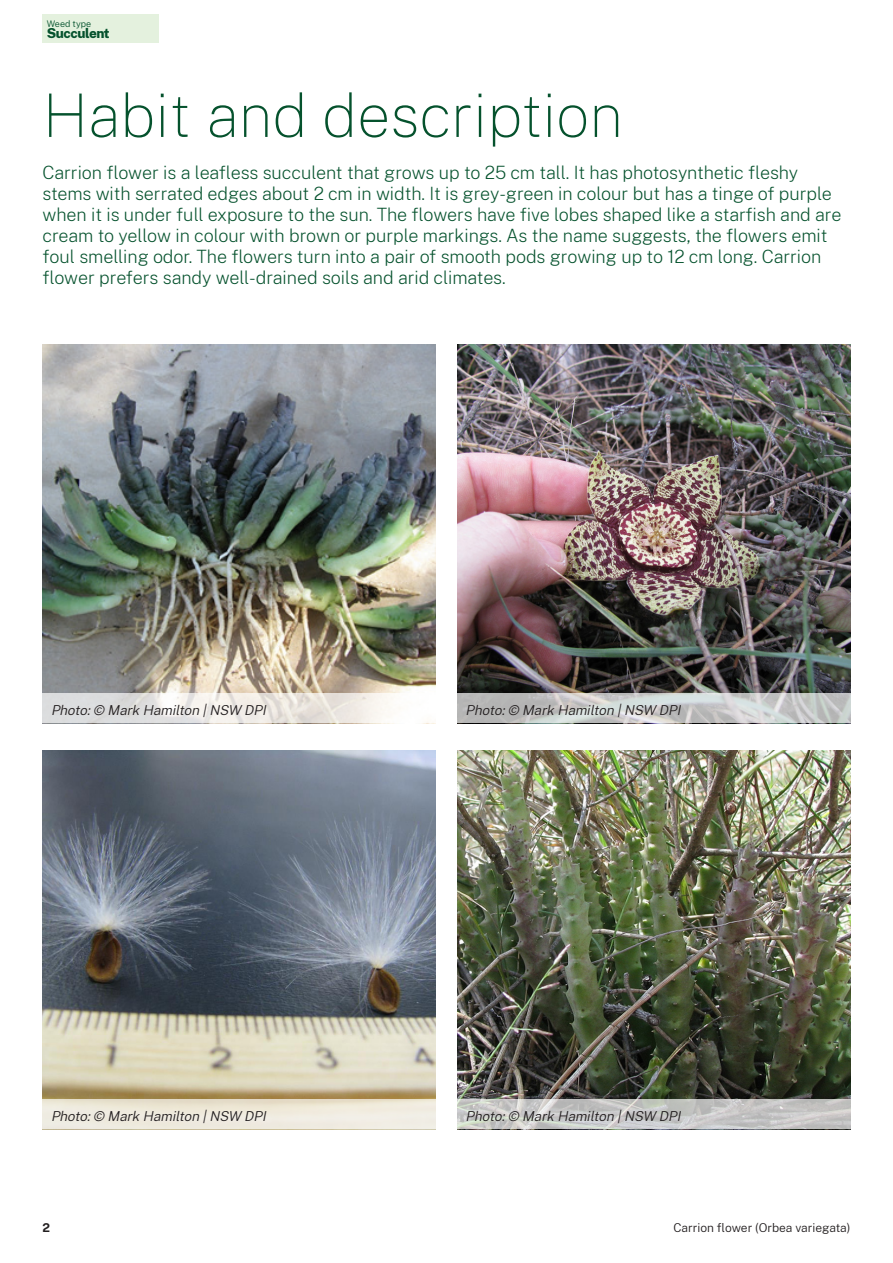
<style>
.page{position:relative;width:893px;height:1263px;background:#fff}
.page>*{position:absolute;margin:0;border:0;box-sizing:border-box;transform-origin:0 0}
.H1{font:100 60px "Public Sans";color:#05522d}
.Intro{font:200 18px/21px "Public Sans";letter-spacing:-.005em;color:#05522d}
.Caption{font:italic 300 13.5px "Public Sans";color:#231f20}
.Body{font:800 13.5px "Public Sans";letter-spacing:-.03em;color:#05522d}
.t1{font:300 12px "Public Sans";color:#231f20}
.t2{font:700 12px "Public Sans";color:#231f20}
.Small_Print{font:300 9px "Public Sans";color:#05522d}
</style>
<div class="page">
<img style="left:43px;top:344px;width:393px;height:349px">
<img style="left:457px;top:344px;width:393px;height:349px">
<img style="left:43px;top:750px;width:393px;height:349px">
<img style="left:457px;top:750px;width:393px;height:349px">
<svg style="left:43px;top:693px;width:386px;height:30px"></svg>
<div style="left:43px;top:1099px;width:393px;height:30px;background:linear-gradient(to bottom,#ebe4d2,#f1eee6)"></div>
<svg style="left:457px;top:693px;width:393px;height:30px;background:#c7c9c8"></svg>
<svg style="left:457px;top:1099px;width:393px;height:30px;background:#c7c8c6"></svg>
<div style="left:43px;top:14px;width:116px;height:29px;background:#e4f1de"></div>
<p class="Small_Print" style="left:47px;top:17px;width:46px">Weed type</p>
<p class="Body" style="left:47px;top:23px;width:64px">Succulent</p>
<h1 class="H1" style="left:43px;top:75px;width:582px">Habit and description</h1>
<p class="Intro" style="left:43px;top:161px;width:800px">Carrion flower is a leafless succulent that grows up to 25 cm tall. It has photosynthetic fleshy stems with serrated edges about 2 cm in width. It is grey-green in colour but has a tinge of purple when it is under full exposure to the sun. The flowers have five lobes shaped like a starfish and are cream to yellow in colour with brown or purple markings. As the name suggests, the flowers emit foul smelling odor. The flowers turn into a pair of smooth pods growing up to 12 cm long. Carrion flower prefers sandy well-drained soils and arid climates.</p>
<p class="Caption" style="left:51px;top:701px;width:220px">Photo:© Mark Hamilton |NSW DPI</p>
<p class="Caption" style="left:51px;top:1106px;width:220px">Photo:© Mark Hamilton |NSW DPI</p>
<p class="Caption" style="left:466px;top:701px;width:220px">Photo:© Mark Hamilton |NSW DPI</p>
<p class="Caption" style="left:466px;top:1106px;width:220px">Photo:© Mark Hamilton |NSW DPI</p>
<p class="t2" style="left:43px;top:1219px;width:9px">2</p>
<p class="t1" style="left:673px;top:1219px;width:178px">Carrion flower (Orbea variegata)</p>
</div>
